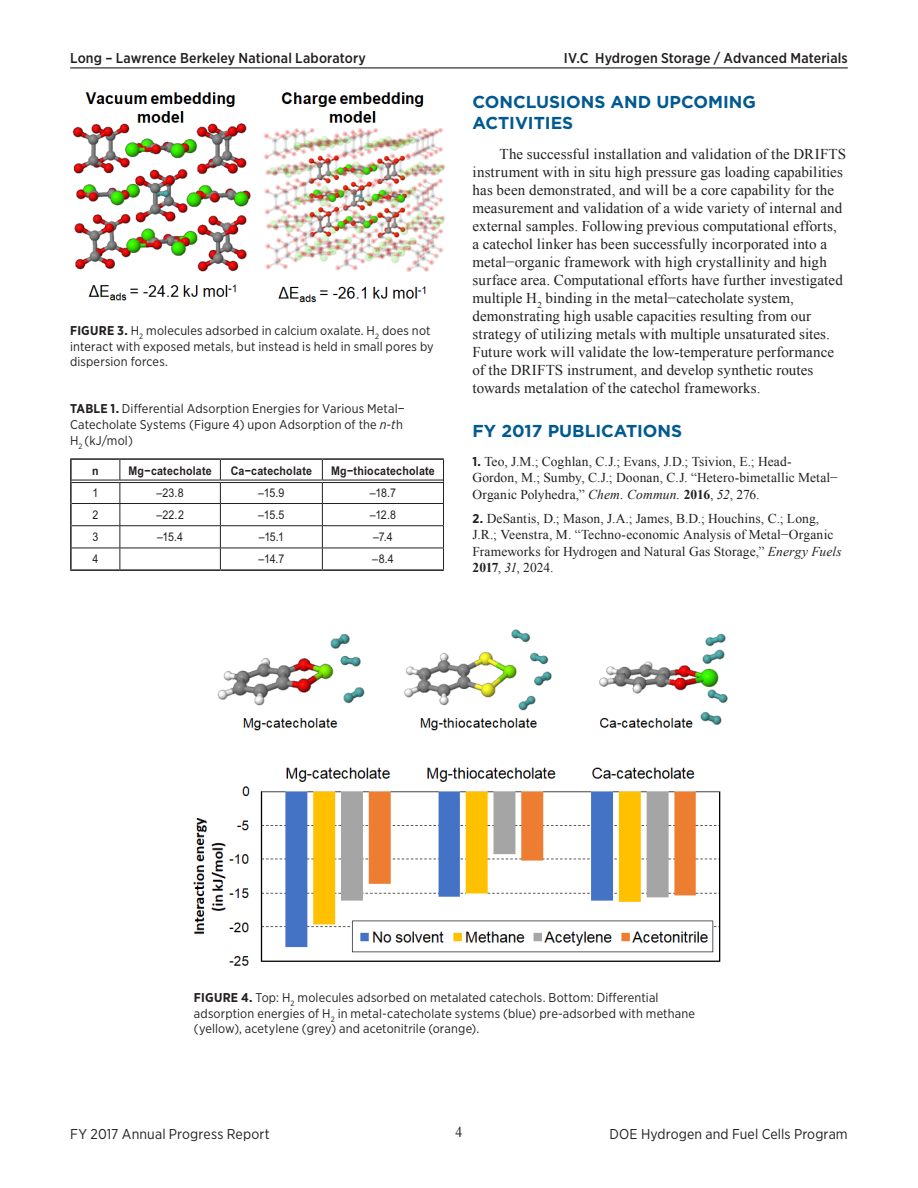
<style>
.page{position:relative;width:918px;height:1188px;background:#fff}
.page>*{position:absolute;margin:0;border:0;box-sizing:border-box;transform-origin:0 0}
._1_Object_Head_Blue{font:700 17.25px/20.7px "Gotham";color:#005990}
._1_Body_text{font:15px/18px "Times New Roman";letter-spacing:.005em;color:#231f20}
._1_Body_text-2{font:15px "Times New Roman";letter-spacing:.005em;color:#231f20;scale:.9 1}
.t1{font:500 14.25px "Gotham Narrow";letter-spacing:.01em;color:#231f20}
.t2{font:14.25px "Gotham Narrow";letter-spacing:.01em;color:#231f20}
._1_Reference{font:13.5px/16.5px "Times New Roman";letter-spacing:.01em;color:#231f20}
._1_FigureTitle{font:12.75px/15.8px "Gotham Narrow";letter-spacing:.01em;color:#231f20}
._1_Table_Title{font:12.75px/15.8px "Gotham Narrow";letter-spacing:.01em;color:#231f20}
._1_Table_cell{font:12px "Arial Narrow MT Pro";letter-spacing:-.02em;color:#231f20;scale:1.08 1}
._1_Table_heading{font:700 12px "Arial Narrow MT Pro";letter-spacing:.02em;color:#231f20;scale:1.08 1}
.s1{font-family:"Gotham Narrow";font-weight:700;font-size:12.75px}
.s2{font-style:italic}
.s3{font-weight:700}
</style>
<div class="page">
<hr style="left:70px;top:67px;width:778px;height:1px;background:#231f20">
<img style="left:72px;top:92px;width:373px;height:211px">
<img style="left:194px;top:629px;width:534px;height:337px">
<hr style="left:70px;top:481px;width:2px;height:23px;background:#231f20">
<hr style="left:70px;top:504px;width:2px;height:22px;background:#231f20">
<hr style="left:70px;top:526px;width:2px;height:22px;background:#231f20">
<hr style="left:70px;top:548px;width:2px;height:21px;background:#231f20">
<hr style="left:70px;top:569px;width:50px;height:2px;background:#231f20">
<hr style="left:120px;top:569px;width:100px;height:2px;background:#231f20">
<hr style="left:220px;top:569px;width:102px;height:2px;background:#231f20">
<hr style="left:322px;top:569px;width:122px;height:2px;background:#231f20">
<hr style="left:72px;top:503px;width:48px;height:1px;background:#231f20">
<hr style="left:120px;top:503px;width:100px;height:1px;background:#231f20">
<hr style="left:220px;top:503px;width:102px;height:1px;background:#231f20">
<hr style="left:322px;top:503px;width:122px;height:1px;background:#231f20">
<hr style="left:72px;top:525px;width:48px;height:1px;background:#231f20">
<hr style="left:120px;top:525px;width:100px;height:1px;background:#231f20">
<hr style="left:220px;top:525px;width:102px;height:1px;background:#231f20">
<hr style="left:322px;top:525px;width:122px;height:1px;background:#231f20">
<hr style="left:72px;top:548px;width:48px;height:1px;background:#231f20">
<hr style="left:120px;top:548px;width:100px;height:1px;background:#231f20">
<hr style="left:220px;top:548px;width:102px;height:1px;background:#231f20">
<hr style="left:322px;top:548px;width:122px;height:1px;background:#231f20">
<hr style="left:70px;top:458px;width:50px;height:2px;background:#231f20">
<hr style="left:70px;top:460px;width:2px;height:21px;background:#231f20">
<hr style="left:120px;top:458px;width:100px;height:2px;background:#231f20">
<hr style="left:220px;top:458px;width:102px;height:2px;background:#231f20">
<hr style="left:322px;top:458px;width:122px;height:2px;background:#231f20">
<svg style="left:120px;top:460px;width:1px;height:109px"></svg>
<svg style="left:220px;top:460px;width:1px;height:109px"></svg>
<svg style="left:322px;top:460px;width:1px;height:109px"></svg>
<svg style="left:443px;top:460px;width:1px;height:109px"></svg>
<hr style="left:72px;top:480px;width:48px;height:1px;background:#231f20">
<hr style="left:72px;top:482px;width:48px;height:1px;background:#231f20">
<hr style="left:120px;top:480px;width:100px;height:1px;background:#231f20">
<hr style="left:120px;top:482px;width:100px;height:1px;background:#231f20">
<hr style="left:220px;top:480px;width:102px;height:1px;background:#231f20">
<hr style="left:220px;top:482px;width:102px;height:1px;background:#231f20">
<hr style="left:322px;top:480px;width:121px;height:1px;background:#231f20">
<hr style="left:322px;top:482px;width:121px;height:1px;background:#231f20">
<p class="t1" style="left:70px;top:49px;width:297px">Long – Lawrence Berkeley National Laboratory</p>
<p class="t1" style="left:564px;top:49px;width:285px">IV.C Hydrogen Storage / Advanced Materials</p>
<p class="_1_Object_Head_Blue" style="left:472px;top:92px;width:285px">CONCLUSIONS AND UPCOMING<br>ACTIVITIES</p>
<p class="_1_Body_text" style="left:472px;top:145px;width:375px;text-indent:27px">The successful installation and validation of the DRIFTS instrument with in situ high pressure gas loading capabilities has been demonstrated, and will be a core capability for the measurement and validation of a wide variety of internal and external samples. Following previous computational efforts, a catechol linker has been successfully incorporated into a metal−organic framework with high crystallinity and high surface area. Computational efforts have further investigated multiple H<sub>2</sub> binding in the metal−catecholate system, demonstrating high usable capacities resulting from our strategy of utilizing metals with multiple unsaturated sites.<br>Future work will validate the low-temperature performance of the DRIFTS instrument, and develop synthetic routes towards metalation of the catechol frameworks.</p>
<p class="_1_Object_Head_Blue" style="left:472px;top:421px;width:211px">FY 2017 PUBLICATIONS</p>
<p class="_1_Reference" style="left:472px;top:453px;width:367px"><span class="s1">1.</span> Teo, J.M.; Coghlan, C.J.; Evans, J.D.; Tsivion, E.; Head-<br>Gordon, M.; Sumby, C.J.; Doonan, C.J. “Hetero-bimetallic Metal−<br>Organic Polyhedra,” <span class="s2">Chem. Commun.</span> <span class="s3">2016</span>, <span class="s2">52</span>, 276.</p>
<p class="_1_Reference" style="left:472px;top:510px;width:371px"><span class="s1">2.</span> DeSantis, D.; Mason, J.A.; James, B.D.; Houchins, C.; Long, J.R.; Veenstra, M. “Techno-economic Analysis of Metal−Organic Frameworks for Hydrogen and Natural Gas Storage,” <span class="s2">Energy Fuels </span><span class="s3">2017</span>, <span class="s2">31</span>, 2024.</p>
<p class="_1_FigureTitle" style="left:70px;top:322px;width:365px"><span class="s3">FIGURE 3.</span> H<sub>2</sub> molecules adsorbed in calcium oxalate. H<sub>2</sub> does not interact with exposed metals, but instead is held in small pores by dispersion forces.</p>
<p class="_1_Table_Title" style="left:70px;top:401px;width:336px"><span class="s3">TABLE 1.</span> Differential Adsorption Energies for Various Metal−<br>Catecholate Systems (Figure 4) upon Adsorption of the <span class="s2">n-t</span>h<br>H<sub>2</sub> (kJ/mol)</p>
<p class="_1_Table_heading" style="left:92px;top:463px;width:8px">n</p>
<p class="_1_Table_heading" style="left:128px;top:463px;width:79px">Mg−catecholate</p>
<p class="_1_Table_heading" style="left:231px;top:463px;width:77px">Ca−catecholate</p>
<p class="_1_Table_heading" style="left:331px;top:463px;width:98px">Mg−thiocatecholate</p>
<p class="_1_Table_cell" style="left:92px;top:485px;width:7px">1</p>
<p class="_1_Table_cell" style="left:157px;top:485px;width:27px">–23.8</p>
<p class="_1_Table_cell" style="left:258px;top:485px;width:26px">–15.9</p>
<p class="_1_Table_cell" style="left:370px;top:485px;width:26px">–18.7</p>
<p class="_1_Table_cell" style="left:92px;top:507px;width:7px">2</p>
<p class="_1_Table_cell" style="left:156px;top:507px;width:27px">–22.2</p>
<p class="_1_Table_cell" style="left:258px;top:507px;width:26px">–15.5</p>
<p class="_1_Table_cell" style="left:370px;top:507px;width:26px">–12.8</p>
<p class="_1_Table_cell" style="left:92px;top:529px;width:7px">3</p>
<p class="_1_Table_cell" style="left:157px;top:529px;width:26px">–15.4</p>
<p class="_1_Table_cell" style="left:259px;top:529px;width:25px">–15.1</p>
<p class="_1_Table_cell" style="left:373px;top:529px;width:20px">–7.4</p>
<p class="_1_Table_cell" style="left:92px;top:552px;width:7px">4</p>
<p class="_1_Table_cell" style="left:259px;top:552px;width:25px">–14.7</p>
<p class="_1_Table_cell" style="left:372px;top:552px;width:21px">–8.4</p>
<p class="_1_FigureTitle" style="left:194px;top:989px;width:503px"><span class="s3">FIGURE 4.</span> Top: H<sub>2</sub> molecules adsorbed on metalated catechols. Bottom: Differential adsorption energies of H<sub>2</sub> in metal-catecholate systems (blue) pre-adsorbed with methane (yellow), acetylene (grey) and acetonitrile (orange).</p>
<p class="t2" style="left:70px;top:1125px;width:201px">FY 2017 Annual Progress Report</p>
<p class="_1_Body_text-2" style="left:456px;top:1122px;width:9px">4</p>
<p class="t2" style="left:610px;top:1125px;width:240px">DOE Hydrogen and Fuel Cells Program</p>
</div>
